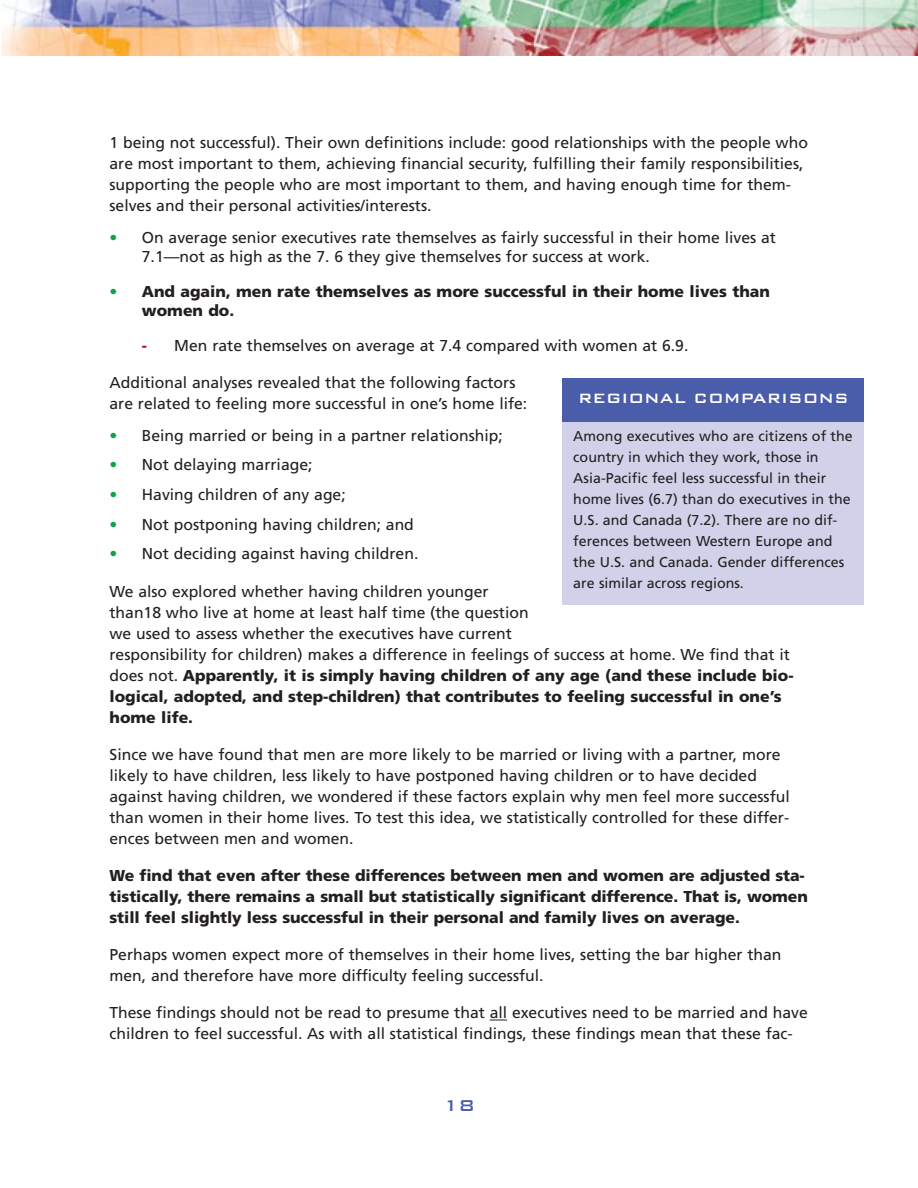
<style>
.page{position:relative;width:918px;height:1188px;background:#fff}
.page>*{position:absolute;margin:0;border:0;box-sizing:border-box;transform-origin:0 0}
.t1{font:500 21px "Bank Gothic BT";color:#4a5daa}
.t2{font:500 18px "Bank Gothic BT";color:#fff}
.t3{font:15.75px/21px "Frutiger";color:#231f20}
.t4{font:900 15.75px/21px "Frutiger";letter-spacing:-.005em;color:#231f20}
.t5{font:14.25px/21px "Frutiger";color:#231f20}
.s1{color:#0fa14c}
.s2{font-weight:400;color:#0fa14c}
.s3{font-weight:900;color:#ad1f24}
.s4{font-weight:900}
</style>
<div class="page">
<img style="left:2px;top:0;width:916px;height:55px">
<svg style="left:490px;top:1020px;width:17px;height:1px"></svg>
<div style="left:563px;top:420px;width:301px;height:185px;background:#d1d2ea"></div>
<div style="left:563px;top:378px;width:301px;height:43px;background:#4a5daa"></div>
<p class="t3" style="left:110px;top:134px;width:700px">1 being not successful). Their own definitions include: good relationships with the people who are most important to them, achieving financial security, fulfilling their family responsibilities, supporting the people who are most important to them, and having enough time for them&shy;selves and their personal activities/interests.</p>
<p class="t3" style="left:142px;top:229px;width:636px;line-height:18.9px;text-indent:-32px"><span class="s1">•</span> On average senior executives rate themselves as fairly successful in their home lives at<br>7.1—not as high as the 7. 6 they give themselves for success at work.</p>
<p class="t4" style="left:142px;top:283px;width:630px;line-height:18.9px;text-indent:-32px"><span class="s2">•</span> And again, men rate themselves as more successful in their home lives than women do.</p>
<p class="t3" style="left:142px;top:336px;width:548px"><span class="s3">-</span> Men rate themselves on average at 7.4 compared with women at 6.9.</p>
<p class="t3" style="left:109px;top:374px;width:419px">Additional analyses revealed that the following factors are related to feeling more successful in one’s home life:</p>
<p class="t3" style="left:109px;top:426px;width:395px"><span class="s1">•</span> Being married or being in a partner relationship;</p>
<p class="t3" style="left:109px;top:456px;width:205px"><span class="s1">•</span> Not delaying marriage;</p>
<p class="t3" style="left:109px;top:485px;width:238px"><span class="s1">•</span> Having children of any age;</p>
<p class="t3" style="left:109px;top:515px;width:306px"><span class="s1">•</span> Not postponing having children; and</p>
<p class="t3" style="left:109px;top:545px;width:310px"><span class="s1">•</span> Not deciding against having children.</p>
<p class="t3" style="left:109px;top:582px;width:686px">We also explored whether having children younger<br>than18 who live at home at least half time (the question<br>we used to assess whether the executives have current<br>responsibility for children) makes a difference in feelings of success at home. We find that it does not. <span class="s4">Apparently, it is simply having children of any age (and these include bio&shy;logical, adopted, and step-children) that contributes to feeling successful in one’s home life.</span></p>
<p class="t3" style="left:110px;top:745px;width:682px">Since we have found that men are more likely to be married or living with a partner, more likely to have children, less likely to have postponed having children or to have decided against having children, we wondered if these factors explain why men feel more successful than women in their home lives. To test this idea, we statistically controlled for these differ&shy;ences between men and women.</p>
<p class="t4" style="left:110px;top:866px;width:700px">We find that even after these differences between men and women are adjusted sta&shy;tistically, there remains a small but statistically significant difference. That is, women still feel slightly less successful in their personal and family lives on average.</p>
<p class="t3" style="left:110px;top:945px;width:674px">Perhaps women expect more of themselves in their home lives, setting the bar higher than men, and therefore have more difficulty feeling successful.</p>
<p class="t3" style="left:109px;top:1004px;width:700px">These findings should not be read to presume that all executives need to be married and have children to feel successful. As with all statistical findings, these findings mean that these fac-</p>
<p class="t2" style="left:578px;top:387px;width:272px">REGIONAL COMPARISONS</p>
<p class="t5" style="left:573px;top:427px;width:281px">Among executives who are citizens of the country in which they work, those in Asia-Pacific feel less successful in their home lives (6.7) than do executives in the U.S. and Canada (7.2). There are no dif&shy;ferences between Western Europe and the U.S. and Canada. Gender differences are similar across regions.</p>
<h1 class="t1" style="left:443px;top:1092px;width:34px">18</h1>
</div>
